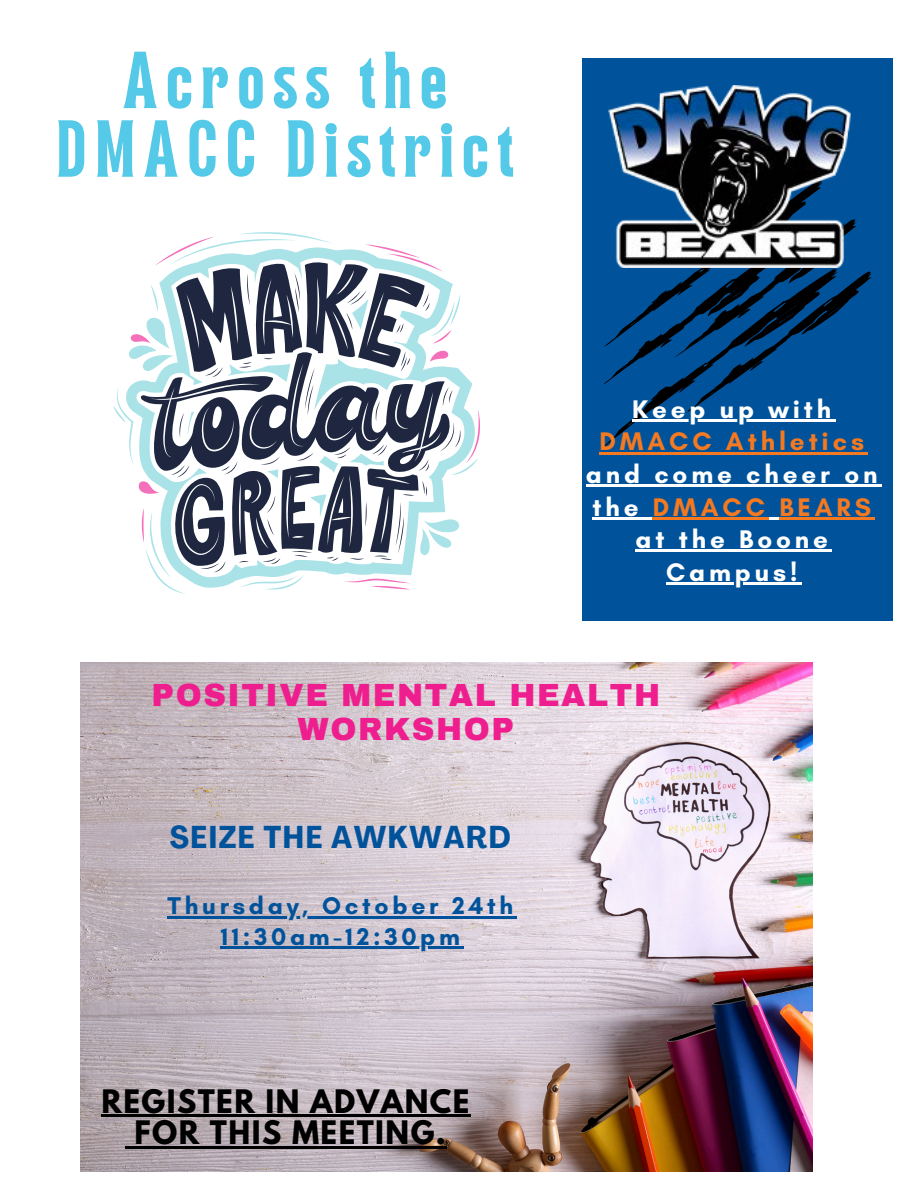
<style>
.page{position:relative;width:918px;height:1188px;background:#fff}
.page>*{position:absolute;margin:0;border:0;box-sizing:border-box;transform-origin:0 0}
.t1{font:54.15px/68.7px "TAN Jambore Display";letter-spacing:.15em;color:#54c9e8;text-align:center}
.t2{font:900 31.35px/34px "Archivo";letter-spacing:.05em;color:#ef1e8f;text-align:center}
.t3{font:700 condensed 31.2px "Agrandir";letter-spacing:.05em;color:#00539b}
.t4{font:700 28.65px/31.5px "League Spartan";letter-spacing:.05em;color:#000;text-align:center}
.t5{font:700 25.95px/32.5px "Glacial Indifference";letter-spacing:.15em;color:#fff;text-align:center}
.t6{font:700 24.75px/30.3px "Glacial Indifference";letter-spacing:.15em;color:#00539b;text-align:center}
.s1{color:#f47920}
</style>
<div class="page">
<img style="left:80px;top:662px;width:733px;height:510px">
<hr style="left:168px;top:916px;width:349px;height:3px;background:#00539b">
<hr style="left:221px;top:947px;width:243px;height:2px;background:#00539b">
<hr style="left:102px;top:1115px;width:369px;height:2px;background:#000">
<svg style="left:125px;top:1146px;width:9px;height:3px"></svg>
<hr style="left:134px;top:1146px;width:313px;height:3px;background:#000">
<div style="left:582px;top:58px;width:310px;height:562px;background:#00539b"></div>
<svg style="left:603px;top:267px;width:269px;height:145px"></svg>
<img style="left:608px;top:85px;width:285px;height:182px">
<hr style="left:632px;top:419px;width:203px;height:3px;background:#fff">
<hr style="left:600px;top:452px;width:268px;height:2px;background:#f47920">
<hr style="left:586px;top:485px;width:296px;height:2px;background:#fff">
<hr style="left:593px;top:517px;width:60px;height:3px;background:#fff">
<hr style="left:653px;top:517px;width:116px;height:3px;background:#f47920">
<svg style="left:769px;top:517px;width:10px;height:3px"></svg>
<hr style="left:779px;top:517px;width:96px;height:3px;background:#f47920">
<hr style="left:636px;top:550px;width:196px;height:2px;background:#fff">
<hr style="left:666px;top:582px;width:135px;height:3px;background:#fff">
<svg style="left:131px;top:237px;width:349px;height:353px"></svg>
<svg style="left:140px;top:262px;width:321px;height:310px"></svg>
<h2 class="t1" style="left:56px;top:55px;width:459px">Across the<br>DMACC District</h2>
<p class="t5" style="left:586px;top:392px;width:293px">Keep up with<br><span class="s1">DMACC Athletics </span>and come cheer on the <span class="s1">DMACC BEARS </span>at the Boone</p>
<h3 class="t5" style="left:666px;top:555px;width:133px">Campus!</h3>
<p class="t2" style="left:151px;top:678px;width:510px">POSITIVE MENTAL HEALTH<br>WORKSHOP</p>
<p class="t3" style="left:170px;top:825px;width:342px">SEIZE THE AWKWARD</p>
<p class="t6" style="left:168px;top:890px;width:347px">Thursday, October 24th<br>11:30am-12:30pm</p>
<p class="t4" style="left:102px;top:1089px;width:369px">REGISTER IN ADVANCE<br>FOR THIS MEETING.</p>
</div>
